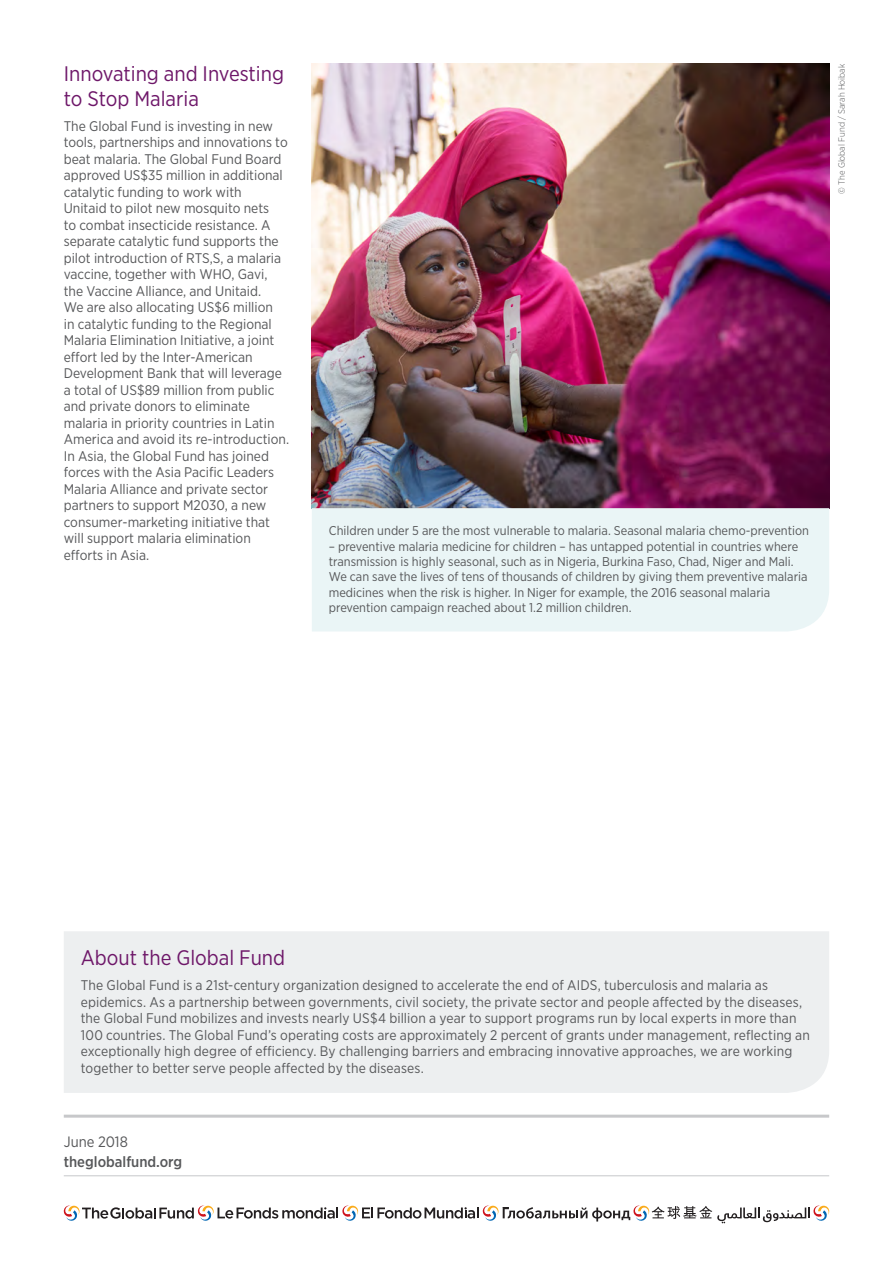
<style>
.page{position:relative;width:893px;height:1263px;background:#fff}
.page>*{position:absolute;margin:0;border:0;box-sizing:border-box;transform-origin:0 0}
.t1{font:21px/25.2px "Gotham Narrow";color:#6e1769}
.t2{font:500 15px "Gotham Narrow";color:#57585a}
.t3{font:15px "Gotham Narrow";color:#57585a}
.t4{font:13.95px/16.5px "Gotham Narrow";color:#57585a}
.t5{font:12.75px/15.3px "Gotham Narrow";color:#57585a}
.t6{font:300 9px "Gotham Narrow";color:#57585a}
</style>
<div class="page">
<hr style="left:64px;top:1115px;width:765px;height:3px;background:#c7c8ca">
<hr style="left:64px;top:1175px;width:765px;height:1px;background:#c7c8ca">
<svg style="left:64px;top:1205px;width:765px;height:18px"></svg>
<hr style="left:892px;top:0;width:1px;height:319px;background:#6e1769">
<div style="left:64px;top:931px;width:765px;height:162px;background:#edeff0"></div>
<img style="left:312px;top:64px;width:517px;height:444px">
<div style="left:312px;top:508px;width:517px;height:123px;background:#eaf5f6"></div>
<h1 class="t1" style="left:64px;top:60px;width:222px">Innovating and Investing to Stop Malaria</h1>
<p class="t4" style="left:64px;top:117px;width:227px">The Global Fund is investing in new tools, partnerships and innovations to beat malaria. The Global Fund Board approved US$35 million in additional catalytic funding to work with<br>Unitaid to pilot new mosquito nets<br>to combat insecticide resistance. A separate catalytic fund supports the pilot introduction of RTS,S, a malaria vaccine, together with WHO, Gavi, the Vaccine Alliance, and Unitaid.<br>We are also allocating US$6 million<br>in catalytic funding to the Regional Malaria Elimination Initiative, a joint effort led by the Inter-American Development Bank that will leverage a total of US$89 million from public and private donors to eliminate malaria in priority countries in Latin America and avoid its re-introduction.<br>In Asia, the Global Fund has joined forces with the Asia Pacific Leaders Malaria Alliance and private sector partners to support M2030, a new consumer-marketing initiative that will support malaria elimination efforts in Asia.</p>
<p class="t6" style="left:836px;top:193px;width:131px;rotate:-90deg">© The Global Fund / Sarah Hoibak</p>
<p class="t5" style="left:329px;top:523px;width:482px">Children under 5 are the most vulnerable to malaria. Seasonal malaria chemo-prevention</p>
<p class="t5" style="left:329px;top:538px;width:480px">– preventive malaria medicine for children – has untapped potential in countries where transmission is highly seasonal, such as in Nigeria, Burkina Faso, Chad, Niger and Mali.<br>We can save the lives of tens of thousands of children by giving them preventive malaria medicines when the risk is higher. In Niger for example, the 2016 seasonal malaria prevention campaign reached about 1.2 million children.</p>
<h1 class="t1" style="left:81px;top:945px;width:206px">About the Global Fund</h1>
<p class="t4" style="left:81px;top:977px;width:731px">The Global Fund is a 21st-century organization designed to accelerate the end of AIDS, tuberculosis and malaria as epidemics. As a partnership between governments, civil society, the private sector and people affected by the diseases, the Global Fund mobilizes and invests nearly US$4 billion a year to support programs run by local experts in more than 100 countries. The Global Fund’s operating costs are approximately 2 percent of grants under management, reflecting an exceptionally high degree of efficiency. By challenging barriers and embracing innovative approaches, we are working together to better serve people affected by the diseases.</p>
<p class="t3" style="left:64px;top:1133px;width:66px">June 2018</p>
<p class="t2" style="left:64px;top:1152px;width:120px">theglobalfund.org</p>
</div>
